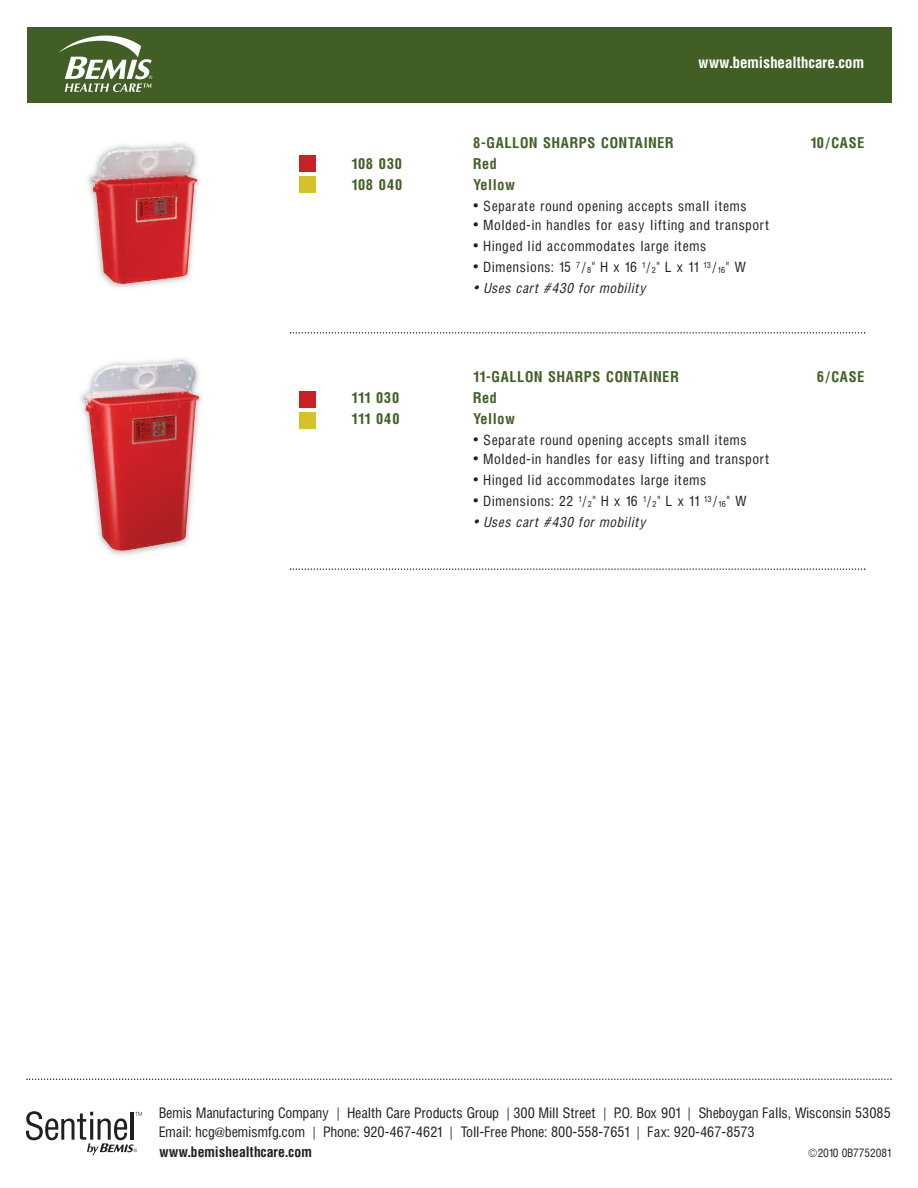
<style>
.page{position:relative;width:918px;height:1188px;background:#fff}
.page>*{position:absolute;margin:0;border:0;box-sizing:border-box;transform-origin:0 0}
.t1{font:700 14.25px "Hallmarke Cond";color:#fff}
.t2{font:700 13.5px "Hallmarke Cond";letter-spacing:.05em;color:#415f25}
.t3{font:13.2px/19.5px "Hallmarke Cond";color:#231f20}
.t4{font:700 13.2px "Hallmarke Cond";color:#231f20}
.t5{font:12.75px "Hallmarke Cond";letter-spacing:.05em;color:#231f20}
.t6{font:italic 12.75px "Hallmarke Cond";letter-spacing:.05em;color:#231f20}
.t7{font:10.5px "Hallmarke Cond";color:#231f20}
.s1{font-size:7.65px}
</style>
<div class="page">
<div style="left:27px;top:27px;width:864px;height:75px;background:#415f25"></div>
<svg style="left:59px;top:36px;width:93px;height:56px"></svg>
<svg style="left:26px;top:1078px;width:866px;height:2px"></svg>
<svg style="left:26px;top:1111px;width:116px;height:44px"></svg>
<svg style="left:290px;top:332px;width:575px;height:2px"></svg>
<svg style="left:290px;top:568px;width:575px;height:2px"></svg>
<img style="left:299px;top:155px;width:16px;height:16px">
<img style="left:299px;top:176px;width:16px;height:16px">
<img style="left:80px;top:358px;width:122px;height:197px">
<img style="left:84px;top:360px;width:115px;height:191px">
<img style="left:87px;top:143px;width:112px;height:145px">
<img style="left:91px;top:146px;width:106px;height:138px">
<img style="left:299px;top:391px;width:16px;height:16px">
<img style="left:299px;top:412px;width:16px;height:17px">
<p class="t1" style="left:698px;top:55px;width:167px">www.bemishealthcare.com</p>
<p class="t2" style="left:473px;top:135px;width:202px">8-GALLON SHARPS CONTAINER</p>
<p class="t2" style="left:810px;top:135px;width:56px">10/CASE</p>
<p class="t2" style="left:352px;top:156px;width:52px">108 030</p>
<p class="t2" style="left:473px;top:156px;width:25px">Red</p>
<p class="t2" style="left:352px;top:177px;width:52px">108 040</p>
<p class="t2" style="left:473px;top:177px;width:43px">Yellow</p>
<p class="t5" style="left:473px;top:199px;width:275px">• Separate round opening accepts small items</p>
<p class="t5" style="left:473px;top:219px;width:298px">• Molded-in handles for easy lifting and transport</p>
<p class="t5" style="left:473px;top:240px;width:235px">• Hinged lid accommodates large items</p>
<p class="t5" style="left:473px;top:261px;width:275px">• Dimensions: 15 <sup>7</sup>/<span class="s1">8</span>" H x 16 <sup>1</sup>/<span class="s1">2</span>" L x 11 <sup>13</sup>/<span class="s1">16</span>" W</p>
<p class="t6" style="left:473px;top:282px;width:174px">• Uses cart #430 for mobility</p>
<p class="t2" style="left:473px;top:369px;width:207px">11-GALLON SHARPS CONTAINER</p>
<p class="t2" style="left:817px;top:369px;width:49px">6/CASE</p>
<p class="t2" style="left:352px;top:390px;width:49px">111 030</p>
<p class="t2" style="left:473px;top:390px;width:25px">Red</p>
<p class="t2" style="left:352px;top:411px;width:50px">111 040</p>
<p class="t2" style="left:473px;top:411px;width:43px">Yellow</p>
<p class="t5" style="left:473px;top:433px;width:275px">• Separate round opening accepts small items</p>
<p class="t5" style="left:473px;top:453px;width:298px">• Molded-in handles for easy lifting and transport</p>
<p class="t5" style="left:473px;top:474px;width:235px">• Hinged lid accommodates large items</p>
<p class="t5" style="left:473px;top:495px;width:275px">• Dimensions: 22 <sup>1</sup>/<span class="s1">2</span>" H x 16 <sup>1</sup>/<span class="s1">2</span>" L x 11 <sup>13</sup>/<span class="s1">16</span>" W</p>
<p class="t6" style="left:473px;top:516px;width:174px">• Uses cart #430 for mobility</p>
<p class="t3" style="left:159px;top:1104px;width:733px">Bemis Manufacturing Company | Health Care Products Group | 300 Mill Street | P.O. Box 901 | Sheboygan Falls, Wisconsin 53085<br>Email: hcg@bemismfg.com | Phone: 920-467-4621 | Toll-Free Phone: 800-558-7651 | Fax: 920-467-8573</p>
<p class="t4" style="left:159px;top:1145px;width:154px">www.bemishealthcare.com</p>
<p class="t7" style="left:808px;top:1147px;width:84px">©2010 0B7752081</p>
</div>
